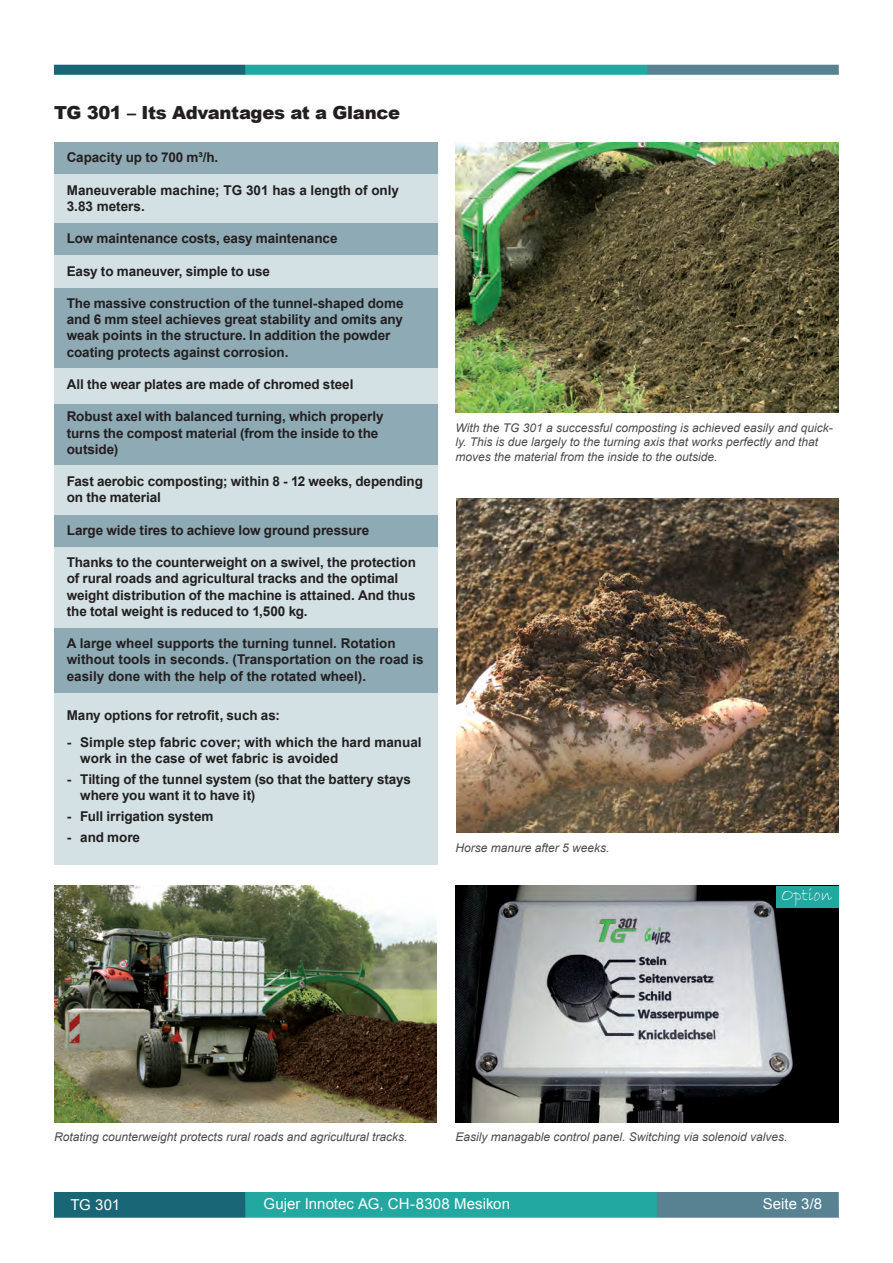
<style>
.page{position:relative;width:893px;height:1263px;background:#fff}
.page>*{position:absolute;margin:0;border:0;box-sizing:border-box;transform-origin:0 0}
.t1{font:900 18px "Arial";letter-spacing:-.02em;color:#231f20}
.t2{font:18px "Bradley Hand ITC";color:#fff}
.t3{font:15px "Arial";letter-spacing:.005em;color:#fff}
.t4{font:700 13.5px/16.2px "Arial";letter-spacing:-.005em;color:#231f20}
.t5{font:italic 12px/14.4px "Arial";color:#4b4c4d}
</style>
<div class="page">
<div style="left:648px;top:1192px;width:191px;height:28px;background:#588292"></div>
<div style="left:238px;top:1192px;width:419px;height:45px;background:#23a8a1"></div>
<div style="left:54px;top:1192px;width:191px;height:37px;background:#196677"></div>
<div style="left:547px;top:64px;width:292px;height:12px;background:#588292"></div>
<div style="left:234px;top:64px;width:414px;height:32px;background:#23a8a1"></div>
<div style="left:54px;top:64px;width:191px;height:25px;background:#196677"></div>
<div style="left:45px;top:42px;width:820px;height:23px;background:#fff;border:2px solid #fff"></div>
<div style="left:52px;top:75px;width:820px;height:23px;background:#fff"></div>
<div style="left:54px;top:1218px;width:785px;height:19px;background:#fff"></div>
<div style="left:54px;top:164px;width:383px;height:701px;background:#d3e1e4"></div>
<div style="left:54px;top:223px;width:383px;height:32px;background:#8eaab4"></div>
<div style="left:54px;top:288px;width:383px;height:80px;background:#8eaab4"></div>
<div style="left:54px;top:404px;width:383px;height:61px;background:#8eaab4"></div>
<div style="left:54px;top:514px;width:383px;height:32px;background:#8eaab4"></div>
<div style="left:54px;top:628px;width:383px;height:65px;background:#8eaab4"></div>
<div style="left:54px;top:142px;width:383px;height:32px;background:#8eaab4"></div>
<img style="left:455px;top:142px;width:384px;height:271px">
<img style="left:456px;top:499px;width:383px;height:333px">
<img style="left:54px;top:886px;width:383px;height:237px">
<img style="left:455px;top:886px;width:384px;height:237px">
<div style="left:776px;top:886px;width:63px;height:21px;background:#23a8a1"></div>
<p class="t1" style="left:54px;top:100px;width:348px">TG 301 – Its Advantages at a Glance</p>
<p class="t4" style="left:67px;top:150px;width:153px">Capacity up to 700 m³/h.</p>
<p class="t4" style="left:67px;top:182px;width:334px">Maneuverable machine; TG 301 has a length of only<br>3.83 meters.</p>
<p class="t4" style="left:67px;top:231px;width:272px">Low maintenance costs, easy maintenance</p>
<p class="t4" style="left:67px;top:263px;width:205px">Easy to maneuver, simple to use</p>
<p class="t4" style="left:67px;top:296px;width:338px">The massive construction of the tunnel-shaped dome and 6 mm steel achieves great stability and omits any weak points in the structure. In addition the powder coating protects against corrosion.</p>
<p class="t4" style="left:67px;top:377px;width:288px">All the wear plates are made of chromed steel</p>
<p class="t4" style="left:67px;top:409px;width:318px">Robust axel with balanced turning, which properly turns the compost material (from the inside to the outside)</p>
<p class="t4" style="left:67px;top:474px;width:358px">Fast aerobic composting; within 8 - 12 weeks, depending on the material</p>
<p class="t4" style="left:67px;top:522px;width:304px">Large wide tires to achieve low ground pressure</p>
<p class="t4" style="left:67px;top:555px;width:351px">Thanks to the counterweight on a swivel, the protection of rural roads and agricultural tracks and the optimal weight distribution of the machine is attained. And thus the total weight is reduced to 1,500 kg.</p>
<p class="t4" style="left:67px;top:636px;width:359px">A large wheel supports the turning tunnel. Rotation without tools in seconds. (Transportation on the road is easily done with the help of the rotated wheel).</p>
<p class="t4" style="left:67px;top:707px;width:215px">Many options for retrofit, such as:</p>
<p class="t4" style="left:80px;top:734px;width:343px;text-indent:-14px">- Simple step fabric cover; with which the hard manual work in the case of wet fabric is avoided</p>
<p class="t4" style="left:80px;top:771px;width:332px;text-indent:-13px">- Tilting of the tunnel system (so that the battery stays where you want it to have it)</p>
<p class="t4" style="left:67px;top:809px;width:148px">- Full irrigation system</p>
<p class="t4" style="left:67px;top:830px;width:75px">- and more</p>
<p class="t5" style="left:455px;top:421px;width:379px">With the TG 301 a successful composting is achieved easily and quick&shy;ly. This is due largely to the turning axis that works perfectly and that moves the material from the inside to the outside.</p>
<p class="t5" style="left:455px;top:840px;width:156px">Horse manure after 5 weeks.</p>
<p class="t2" style="left:781px;top:884px;width:52px">Option</p>
<p class="t5" style="left:54px;top:1130px;width:355px">Rotating counterweight protects rural roads and agricultural tracks.</p>
<p class="t5" style="left:455px;top:1130px;width:334px">Easily managable control panel. Switching via solenoid valves.</p>
<p class="t3" style="left:70px;top:1194px;width:51px">TG 301</p>
<p class="t3" style="left:264px;top:1194px;width:248px">Gujer Innotec AG, CH-8308 Mesikon</p>
<p class="t3" style="left:763px;top:1194px;width:61px">Seite 3/8</p>
</div>
